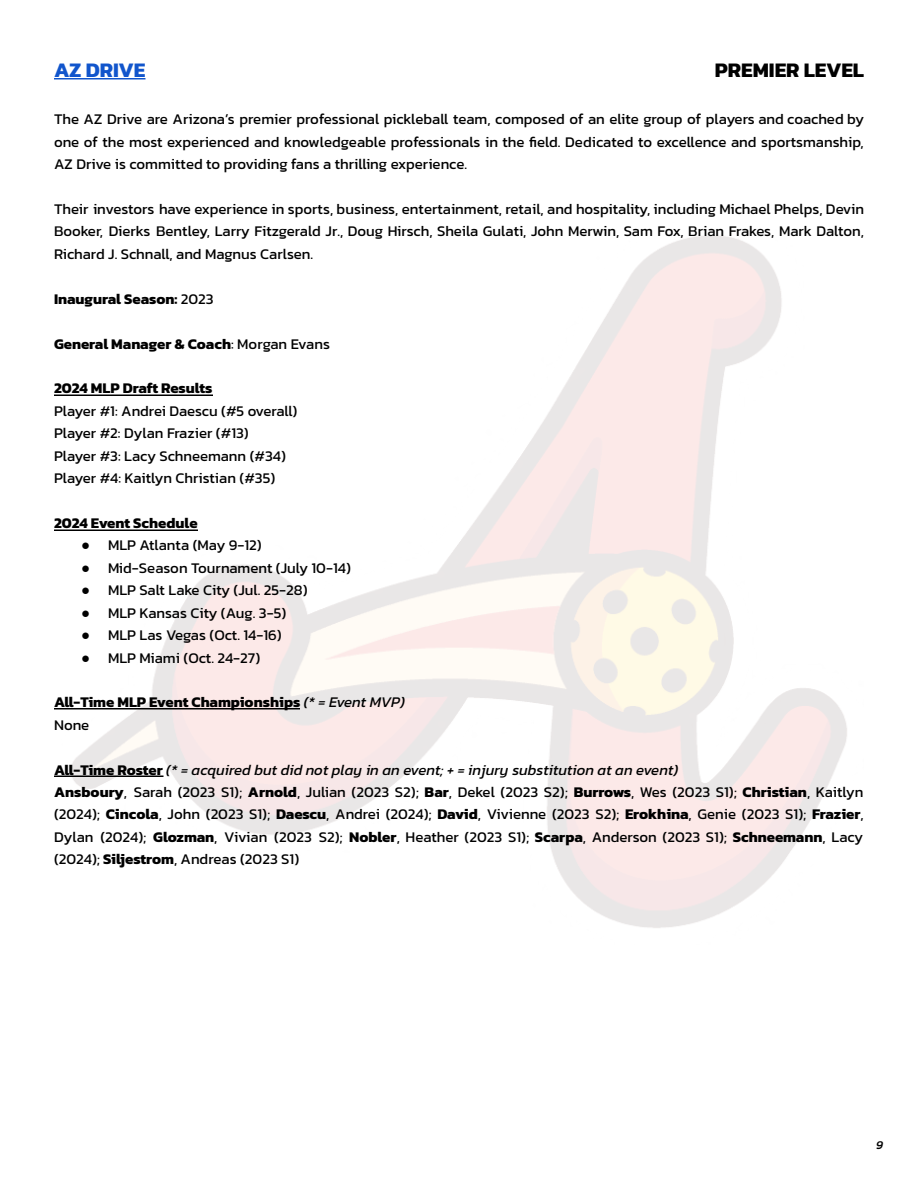
<style>
.page{position:relative;width:918px;height:1188px;background:#fff}
.page>*{position:absolute;margin:0;border:0;box-sizing:border-box;transform-origin:0 0}
.t1{font:700 21px "Kanit";color:#000}
.t2{font:700 21px "Kanit";letter-spacing:-.015em;color:#15c}
.t3{font:15px/22.4px "Kanit";color:#000;text-align:justify}
.t4{font:700 15px/22.4px "Kanit";color:#000}
.t5{font:italic 500 12px "Kanit";color:#000}
.s1{font-weight:400}
.s2{font-family:"Arial"}
.s3{font-weight:400;font-style:italic}
.s4{font-weight:700}
.s5{font-style:italic}
</style>
<div class="page">
<hr style="left:54px;top:78px;width:91px;height:1px;background:#15c">
<hr style="left:54px;top:395px;width:159px;height:1px;background:#000">
<hr style="left:54px;top:530px;width:144px;height:1px;background:#000">
<hr style="left:54px;top:708px;width:246px;height:1px;background:#000">
<hr style="left:54px;top:776px;width:109px;height:1px;background:#000">
<h1 class="t2" style="left:54px;top:54px;width:93px">AZ DRIVE</h1>
<h1 class="t1" style="left:715px;top:54px;width:151px">PREMIER LEVEL</h1>
<p class="t3" style="left:54px;top:108px;width:812px">The AZ Drive are Arizona’s premier professional pickleball team, composed of an elite group of players and coached by one of the most experienced and knowledgeable professionals in the field. Dedicated to excellence and sportsmanship, AZ Drive is committed to providing fans a thrilling experience.</p>
<p class="t3" style="left:54px;top:198px;width:812px">Their investors have experience in sports, business, entertainment, retail, and hospitality, including Michael Phelps, Devin Booker, Dierks Bentley, Larry Fitzgerald Jr., Doug Hirsch, Sheila Gulati, John Merwin, Sam Fox, Brian Frakes, Mark Dalton, Richard J. Schnall, and Magnus Carlsen.</p>
<p class="t4" style="left:54px;top:287px;width:161px">Inaugural Season: <span class="s1">2023</span></p>
<p class="t4" style="left:54px;top:332px;width:278px">General Manager &amp; Coach<span class="s1">: Morgan Evans</span></p>
<p class="t4" style="left:54px;top:377px;width:160px">2024 MLP Draft Results</p>
<p class="t3" style="left:54px;top:399px;width:245px;text-align:left">Player #1: Andrei Daescu (#5 overall)<br>Player #2: Dylan Frazier (#13)<br>Player #3: Lacy Schneemann (#34)<br>Player #4: Kaitlyn Christian (#35)</p>
<p class="t4" style="left:54px;top:512px;width:145px">2024 Event Schedule</p>
<p class="t3" style="left:81px;top:534px;width:182px"><span class="s2">●</span> MLP Atlanta (May 9-12)</p>
<p class="t3" style="left:81px;top:556px;width:271px"><span class="s2">●</span> Mid-Season Tournament (July 10-14)</p>
<p class="t3" style="left:81px;top:579px;width:228px"><span class="s2">●</span> MLP Salt Lake City (Jul. 25-28)</p>
<p class="t3" style="left:81px;top:601px;width:207px"><span class="s2">●</span> MLP Kansas City (Aug. 3-5)</p>
<p class="t3" style="left:81px;top:624px;width:202px"><span class="s2">●</span> MLP Las Vegas (Oct. 14-16)</p>
<p class="t3" style="left:81px;top:646px;width:181px"><span class="s2">●</span> MLP Miami (Oct. 24-27)</p>
<p class="t4" style="left:54px;top:691px;width:352px">All-Time MLP Event Championships <span class="s3">(* = Event MVP)<br></span><span class="s1">None</span></p>
<p class="t3" style="left:54px;top:758px;width:811px;text-align:left"><span class="s4">All-Time Roster</span> <span class="s5">(* = acquired but did not play in an event; + = injury substitution at an event)<br></span><span class="s4">Ansboury</span>, Sarah (2023 S1); <span class="s4">Arnold</span>, Julian (2023 S2); <span class="s4">Bar</span>, Dekel (2023 S2); <span class="s4">Burrows</span>, Wes (2023 S1); <span class="s4">Christian</span>, Kaitlyn (2024); <span class="s4">Cincola</span>, John (2023 S1); <span class="s4">Daescu</span>, Andrei (2024); <span class="s4">David</span>, Vivienne (2023 S2); <span class="s4">Erokhina</span>, Genie (2023 S1); <span class="s4">Frazier</span>, Dylan (2024); <span class="s4">Glozman</span>, Vivian (2023 S2); <span class="s4">Nobler</span>, Heather (2023 S1); <span class="s4">Scarpa</span>, Anderson (2023 S1); <span class="s4">Schneemann</span>, Lacy (2024); <span class="s4">Siljestrom</span>, Andreas (2023 S1)</p>
<p class="t5" style="left:876px;top:1136px;width:8px">9</p>
</div>
